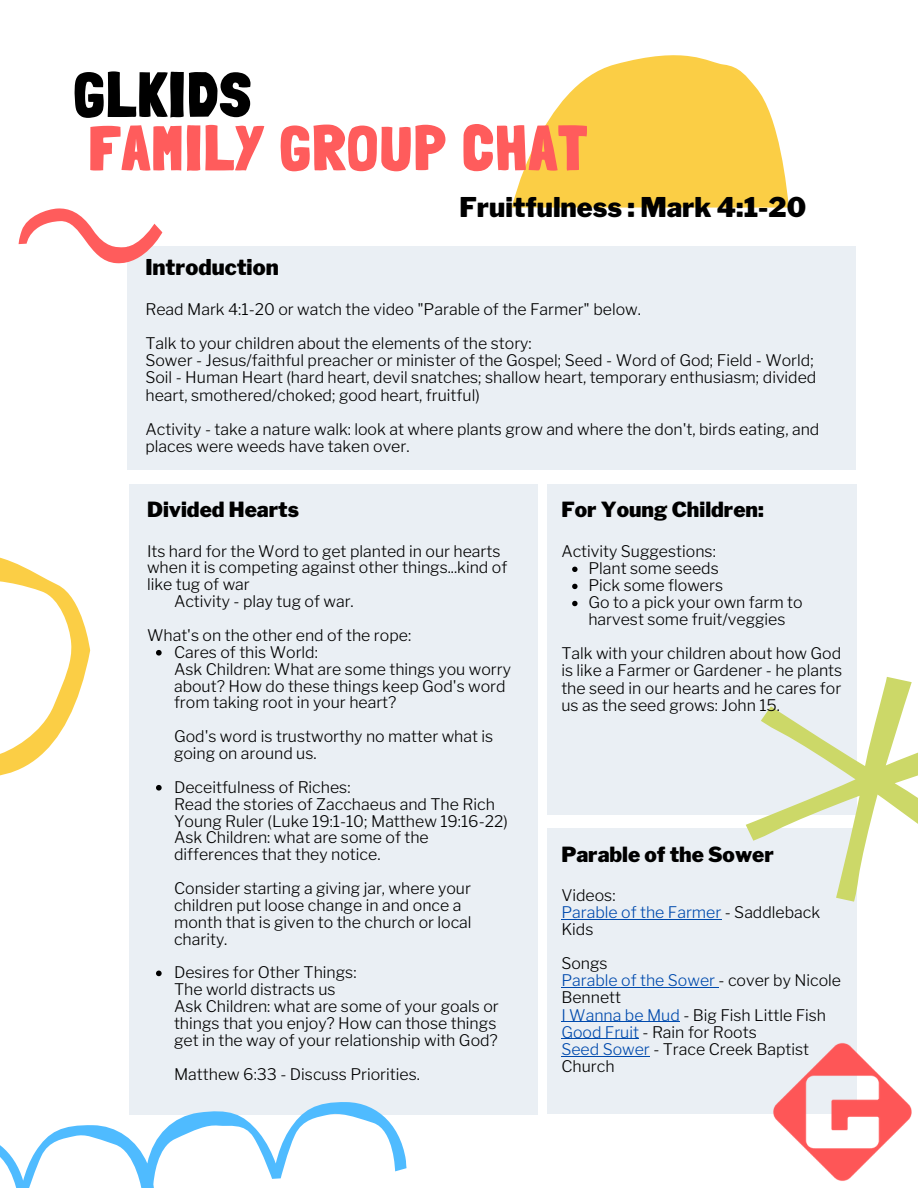
<style>
.page{position:relative;width:918px;height:1188px;background:#fff}
.page>*{position:absolute;margin:0;border:0;box-sizing:border-box;transform-origin:0 0}
.t1{font:900 63px "Londrina Solid";letter-spacing:.035em;color:#ff5c5c}
.t2{font:900 63px "Londrina Solid";letter-spacing:.035em;color:#000}
.t3{font:900 27px "Libre Franklin";color:#000}
.t4{font:900 21.6px "Libre Franklin";color:#000}
.t5{font:900 20.7px "Libre Franklin";color:#000}
.t6{font:300 15.9px/17.1px "Libre Franklin";color:#000}
.s1{color:#004aad}
</style>
<div class="page">
<svg style="left:512px;top:55px;width:277px;height:153px;fill:#fbce45"></svg>
<svg style="left:0;top:557px;width:90px;height:219px"></svg>
<div style="left:127px;top:246px;width:729px;height:224px;background:#eaeff4"></div>
<div style="left:129px;top:484px;width:409px;height:631px;background:#eaeff4"></div>
<svg style="left:156px;top:650px;width:6px;height:6px"></svg>
<svg style="left:156px;top:785px;width:6px;height:6px"></svg>
<svg style="left:156px;top:971px;width:6px;height:5px"></svg>
<div style="left:547px;top:828px;width:309px;height:286px;background:#eaeff4"></div>
<img style="left:773px;top:1017px;width:139px;height:164px">
<hr style="left:561px;top:919px;width:160px;height:1px;background:#004aad">
<hr style="left:561px;top:987px;width:158px;height:1px;background:#004aad">
<hr style="left:561px;top:1021px;width:119px;height:1px;background:#004aad">
<hr style="left:561px;top:1039px;width:78px;height:1px;background:#004aad">
<hr style="left:561px;top:1056px;width:89px;height:1px;background:#004aad">
<svg style="left:18px;top:208px;width:144px;height:56px"></svg>
<svg style="left:0;top:1102px;width:407px;height:86px"></svg>
<div style="left:547px;top:484px;width:309px;height:331px;background:#eaeff4"></div>
<svg style="left:746px;top:677px;width:172px;height:225px"></svg>
<svg style="left:572px;top:567px;width:6px;height:5px"></svg>
<svg style="left:572px;top:584px;width:6px;height:5px"></svg>
<svg style="left:572px;top:601px;width:6px;height:5px"></svg>
<h1 class="t2" style="left:74px;top:57px;width:178px">GLKIDS</h1>
<h1 class="t1" style="left:89px;top:110px;width:499px">FAMILY GROUP CHAT</h1>
<h2 class="t3" style="left:459px;top:191px;width:348px">Fruitfulness : Mark 4:1-20</h2>
<h3 class="t4" style="left:145px;top:254px;width:135px">Introduction</h3>
<p class="t6" style="left:145px;top:292px;width:497px;line-height:34.2px">Read Mark 4:1-20 or watch the video "Parable of the Farmer" below.<br>Talk to your children about the elements of the story:</p>
<p class="t6" style="left:145px;top:352px;width:672px">Sower - Jesus/faithful preacher or minister of the Gospel; Seed - Word of God; Field - World;<br>Soil - Human Heart (hard heart, devil snatches; shallow heart, temporary enthusiasm; divided heart, smothered/choked; good heart, fruitful)</p>
<p class="t6" style="left:145px;top:420px;width:675px">Activity - take a nature walk: look at where plants grow and where the don't, birds eating, and places were weeds have taken over.</p>
<h3 class="t5" style="left:147px;top:497px;width:154px">Divided Hearts</h3>
<p class="t6" style="left:147px;top:542px;width:355px">Its hard for the Word to get planted in our hearts</p>
<p class="t6" style="left:147px;top:559px;width:362px">when it is competing against other things...kind of</p>
<p class="t6" style="left:147px;top:576px;width:104px">like tug of war</p>
<p class="t6" style="left:174px;top:593px;width:181px">Activity - play tug of war.</p>
<p class="t6" style="left:174px;top:618px;width:338px;line-height:33.8px;text-indent:-27px">What's on the other end of the rope:<br>Ask Children: What are some things you worry</p>
<p class="t6" style="left:174px;top:677px;width:333px">about? How do these things keep God's word from taking root in your heart?</p>
<p class="t6" style="left:174px;top:728px;width:321px">God's word is trustworthy no matter what is going on around us.</p>
<p class="t6" style="left:174px;top:796px;width:335px">Read the stories of Zacchaeus and The Rich Young Ruler (Luke 19:1-10; Matthew 19:16-22)<br>Ask Children: what are some of the differences that they notice.</p>
<p class="t6" style="left:174px;top:880px;width:299px">Consider starting a giving jar, where your children put loose change in and once a month that is given to the church or local charity.</p>
<p class="t6" style="left:174px;top:981px;width:326px">The world distracts us<br>Ask Children: what are some of your goals or things that you enjoy? How can those things get in the way of your relationship with God?</p>
<p class="t6" style="left:174px;top:1065px;width:247px">Matthew 6:33 - Discuss Priorities.</p>
<p class="t6" style="left:174px;top:644px;width:145px">Cares of this World:</p>
<p class="t6" style="left:174px;top:779px;width:178px">Deceitfulness of Riches:</p>
<p class="t6" style="left:174px;top:964px;width:184px">Desires for Other Things:</p>
<h3 class="t5" style="left:561px;top:497px;width:204px">For Young Children:</h3>
<p class="t6" style="left:561px;top:542px;width:156px">Activity Suggestions:</p>
<p class="t6" style="left:588px;top:560px;width:216px">Plant some seeds<br>Pick some flowers<br>Go to a pick your own farm to harvest some fruit/veggies</p>
<p class="t6" style="left:561px;top:645px;width:282px;text-align:justify">Talk with your children about how God is like a Farmer or Gardener - he plants the seed in our hearts and he cares for us as the seed grows: John 15.</p>
<h3 class="t5" style="left:561px;top:842px;width:214px">Parable of the Sower</h3>
<p class="t6" style="left:561px;top:887px;width:260px">Videos:<br><span class="s1">Parable of the Farmer</span> - Saddleback<br>Kids</p>
<p class="t6" style="left:561px;top:955px;width:281px">Songs<br><span class="s1">Parable of the Sower</span> - cover by Nicole<br>Bennett<br><span class="s1">I Wanna be Mud</span> - Big Fish Little Fish<br><span class="s1">Good Fruit</span> - Rain for Roots<br><span class="s1">Seed Sower</span> - Trace Creek Baptist<br>Church</p>
</div>
